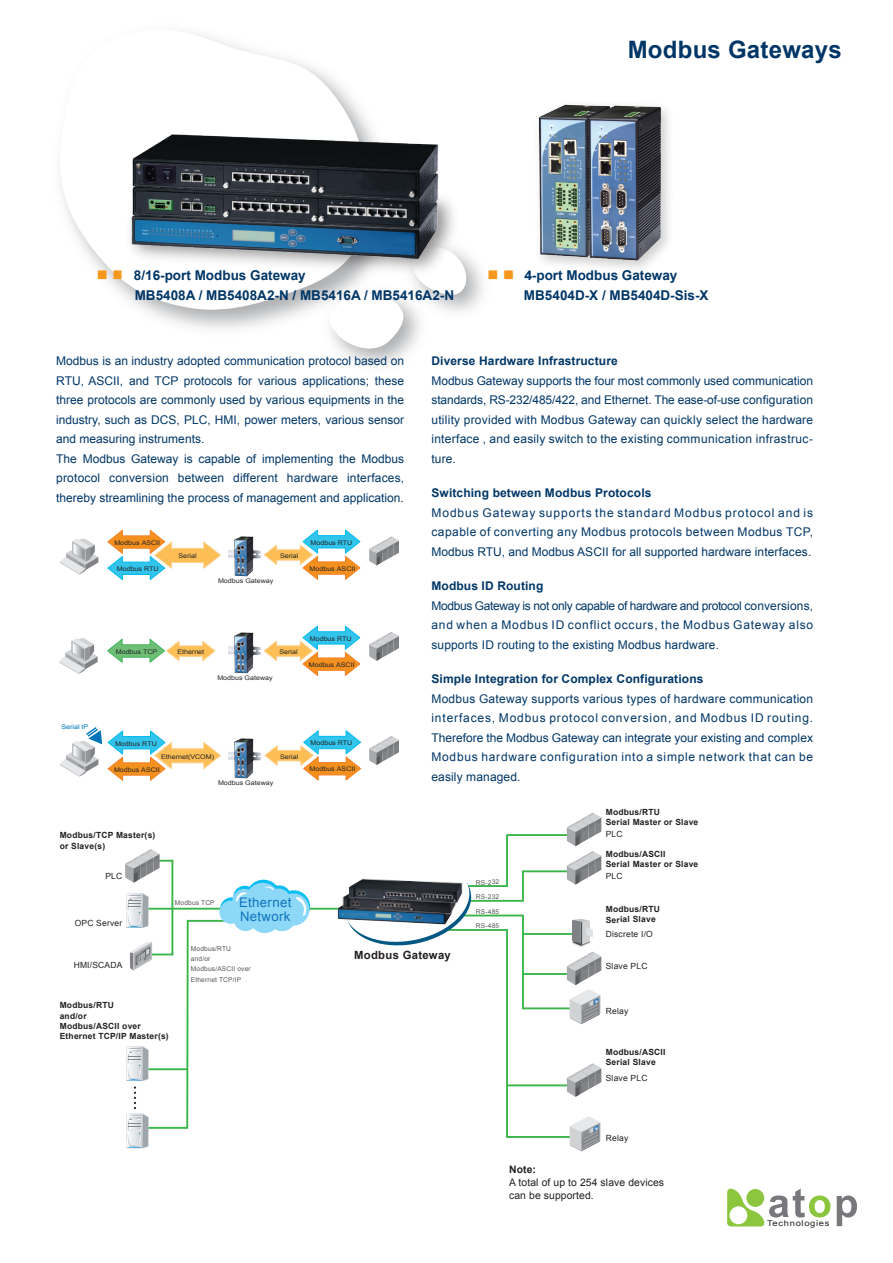
<style>
.page{position:relative;width:893px;height:1263px;background:#fff}
.page>*{position:absolute;margin:0;border:0;box-sizing:border-box;transform-origin:0 0}
.t1{font:700 24px "Arial";letter-spacing:.01em;color:#003667}
.t2{font:700 13.5px "Arial";color:#003667}
.t3{font:13.2px/13.4px "Arial";letter-spacing:.025em;color:#1074bc}
.t4{font:12px/19.5px "Arial";color:#003667;text-align:justify}
.t5{font:700 12px "Arial";letter-spacing:.01em;color:#003667}
.t6{font:700 11.25px "Arial";letter-spacing:.025em;color:#231f20}
.t7{font:10.35px/13.2px "Arial";letter-spacing:.01em;color:#231f20}
.t8{font:700 10.35px "Arial";color:#231f20}
.t9{font:700 8.55px/10.4px "Arial";letter-spacing:.025em;color:#231f20}
.t10{font:8.55px "Arial";letter-spacing:.025em;color:#231f20}
.t11{font:7.95px "Arial";letter-spacing:.075em;color:#231f20;scale:1.16 1}
.t12{font:6.6px/10.4px "Arial";letter-spacing:.025em;color:#57585a}
.t13{font:6.45px "Arial";color:#242527;scale:1.11 1}
.t14{font:6.45px "Arial";color:#0074b8;scale:1.11 1}
.s1{font-family:"Nan Sung";font-weight:500;font-size:10.5px;color:#f7971d}
</style>
<div class="page">
<svg style="left:59px;top:26px;width:305px;height:288px"></svg>
<img style="left:315px;top:283px;width:90px;height:83px">
<svg style="left:324px;top:249px;width:146px;height:105px"></svg>
<svg style="left:727px;top:1188px;width:103px;height:38px"></svg>
<svg style="left:837px;top:1195px;width:20px;height:31px"></svg>
<img style="left:536px;top:102px;width:127px;height:165px">
<svg style="left:369px;top:632px;width:30px;height:29px"></svg>
<svg style="left:59px;top:638px;width:39px;height:36px"></svg>
<svg style="left:264px;top:625px;width:97px;height:51px"></svg>
<svg style="left:107px;top:638px;width:109px;height:25px"></svg>
<img style="left:228px;top:632px;width:32px;height:42px">
<svg style="left:369px;top:536px;width:30px;height:29px"></svg>
<svg style="left:60px;top:538px;width:38px;height:36px"></svg>
<svg style="left:264px;top:529px;width:97px;height:51px"></svg>
<img style="left:228px;top:536px;width:32px;height:41px">
<svg style="left:107px;top:529px;width:114px;height:51px"></svg>
<svg style="left:369px;top:736px;width:30px;height:29px"></svg>
<svg style="left:264px;top:730px;width:97px;height:51px"></svg>
<img style="left:228px;top:738px;width:32px;height:41px">
<svg style="left:60px;top:727px;width:161px;height:54px"></svg>
<hr style="left:146px;top:908px;width:320px;height:2px;background:#3ab54a">
<svg style="left:278px;top:890px;width:32px;height:32px"></svg>
<div style="left:277px;top:893px;width:32px;height:33px;background:#8dd7f7;border-radius:50%"></div>
<img style="left:334px;top:897px;width:9px;height:23px">
<svg style="left:125px;top:849px;width:182px;height:299px"></svg>
<svg style="left:343px;top:812px;width:258px;height:339px"></svg>
<img style="left:119px;top:205px;width:346px;height:78px">
<img style="left:127px;top:247px;width:314px;height:21px">
<img style="left:114px;top:217px;width:336px;height:30px">
<img style="left:114px;top:109px;width:336px;height:108px">
<p class="t2" style="left:97px;top:266px;width:210px"><span class="s1">■ ■</span> 8/16-port Modbus Gateway</p>
<h1 class="t1" style="left:628px;top:34px;width:216px">Modbus Gateways</h1>
<p class="t2" style="left:488px;top:266px;width:191px"><span class="s1">■ ■</span> 4-port Modbus Gateway</p>
<p class="t2" style="left:135px;top:286px;width:321px">MB5408A / MB5408A2-N / MB5416A / MB5416A2-N</p>
<p class="t2" style="left:524px;top:286px;width:186px">MB5404D-X / MB5404D-Sis-X</p>
<p class="t4" style="left:56px;top:351px;width:349px;text-align:left">Modbus is an industry adopted communication protocol based on RTU, ASCII, and TCP protocols for various applications; these three protocols are commonly used by various equipments in the industry, such as DCS, PLC, HMI, power meters, various sensor and measuring instruments.<br>The Modbus Gateway is capable of implementing the Modbus protocol conversion between different hardware interfaces, thereby streamlining the process of management and application.</p>
<p class="t5" style="left:431px;top:353px;width:188px">Diverse Hardware Infrastructure</p>
<p class="t4" style="left:431px;top:371px;width:383px">Modbus Gateway supports the four most commonly used communication standards, RS-232/485/422, and Ethernet. The ease-of-use configuration utility provided with Modbus Gateway can quickly select the hardware interface , and easily switch to the existing communication infrastruc&shy;ture.</p>
<p class="t5" style="left:431px;top:485px;width:221px">Switching between Modbus Protocols</p>
<p class="t4" style="left:431px;top:503px;width:383px">Modbus Gateway supports the standard Modbus protocol and is capable of converting any Modbus protocols between Modbus TCP, Modbus RTU, and Modbus ASCII for all supported hardware interfaces.</p>
<p class="t5" style="left:431px;top:578px;width:113px">Modbus ID Routing</p>
<p class="t4" style="left:431px;top:596px;width:383px">Modbus Gateway is not only capable of hardware and protocol conversions, and when a Modbus ID conflict occurs, the Modbus Gateway also supports ID routing to the existing Modbus hardware.</p>
<p class="t5" style="left:431px;top:671px;width:273px">Simple Integration for Complex Configurations</p>
<p class="t4" style="left:431px;top:689px;width:383px">Modbus Gateway supports various types of hardware communication interfaces, Modbus protocol conversion, and Modbus ID routing.<br>Therefore the Modbus Gateway can integrate your existing and complex Modbus hardware configuration into a simple network that can be easily managed.</p>
<p class="t13" style="left:311px;top:538px;width:39px">Modbus RTU</p>
<p class="t13" style="left:114px;top:538px;width:43px">Modbus ASCII</p>
<p class="t13" style="left:280px;top:551px;width:18px">Serial</p>
<p class="t13" style="left:179px;top:552px;width:18px">Serial</p>
<p class="t13" style="left:117px;top:564px;width:39px">Modbus RTU</p>
<p class="t13" style="left:310px;top:564px;width:43px">Modbus ASCII</p>
<p class="t13" style="left:218px;top:576px;width:51px">Modbus Gateway</p>
<p class="t13" style="left:310px;top:634px;width:39px">Modbus RTU</p>
<p class="t13" style="left:309px;top:660px;width:43px">Modbus ASCII</p>
<p class="t13" style="left:116px;top:648px;width:39px">Modbus TCP</p>
<p class="t13" style="left:177px;top:648px;width:26px">Ethernet</p>
<p class="t13" style="left:279px;top:647px;width:18px">Serial</p>
<p class="t13" style="left:217px;top:673px;width:51px">Modbus Gateway</p>
<p class="t14" style="left:61px;top:722px;width:26px">Serial IP</p>
<p class="t13" style="left:311px;top:739px;width:39px">Modbus RTU</p>
<p class="t13" style="left:310px;top:765px;width:43px">Modbus ASCII</p>
<p class="t13" style="left:115px;top:739px;width:39px">Modbus RTU</p>
<p class="t13" style="left:114px;top:765px;width:43px">Modbus ASCII</p>
<p class="t13" style="left:161px;top:752px;width:49px">Ethernet(VCOM)</p>
<p class="t13" style="left:280px;top:752px;width:18px">Serial</p>
<p class="t13" style="left:218px;top:778px;width:51px">Modbus Gateway</p>
<p class="t9" style="left:60px;top:830px;width:97px">Modbus/TCP Master(s) or Slave(s)</p>
<p class="t9" style="left:606px;top:807px;width:94px">Modbus/RTU<br>Serial Master or Slave</p>
<p class="t10" style="left:606px;top:828px;width:18px">PLC</p>
<p class="t9" style="left:606px;top:849px;width:94px">Modbus/ASCII<br>Serial Master or Slave</p>
<p class="t10" style="left:105px;top:870px;width:18px">PLC</p>
<p class="t10" style="left:606px;top:870px;width:18px">PLC</p>
<p class="t12" style="left:476px;top:877px;width:25px">RS-232</p>
<p class="t12" style="left:476px;top:892px;width:25px">RS-232</p>
<p class="t3" style="left:239px;top:896px;width:54px">Ethernet<br>Network</p>
<p class="t12" style="left:175px;top:898px;width:41px">Modbus TCP</p>
<p class="t9" style="left:606px;top:904px;width:56px">Modbus/RTU<br>Serial Slave</p>
<p class="t12" style="left:476px;top:904px;width:25px;line-height:14.4px">RS-485<br>RS-485</p>
<p class="t10" style="left:75px;top:917px;width:49px">OPC Server</p>
<p class="t10" style="left:74px;top:959px;width:50px">HMI/SCADA</p>
<p class="t10" style="left:606px;top:961px;width:43px">Slave PLC</p>
<p class="t10" style="left:606px;top:928px;width:49px">Discrete I/O</p>
<p class="t12" style="left:191px;top:943px;width:61px">Modbus/RTU and/or<br>Modbus/ASCII over<br>Ethernet TCP/IP</p>
<p class="t6" style="left:354px;top:947px;width:98px">Modbus Gateway</p>
<p class="t9" style="left:60px;top:1000px;width:111px">Modbus/RTU<br>and/or<br>Modbus/ASCII over<br>Ethernet TCP/IP Master(s)</p>
<p class="t10" style="left:606px;top:1005px;width:24px">Relay</p>
<p class="t9" style="left:606px;top:1047px;width:61px">Modbus/ASCII<br>Serial Slave</p>
<p class="t10" style="left:606px;top:1072px;width:43px">Slave PLC</p>
<p class="t10" style="left:606px;top:1132px;width:24px">Relay</p>
<p class="t8" style="left:509px;top:1162px;width:28px">Note:</p>
<p class="t7" style="left:509px;top:1176px;width:156px">A total of up to 254 slave devices can be supported.</p>
<p class="t11" style="left:767px;top:1218px;width:55px">Technologies</p>
</div>
